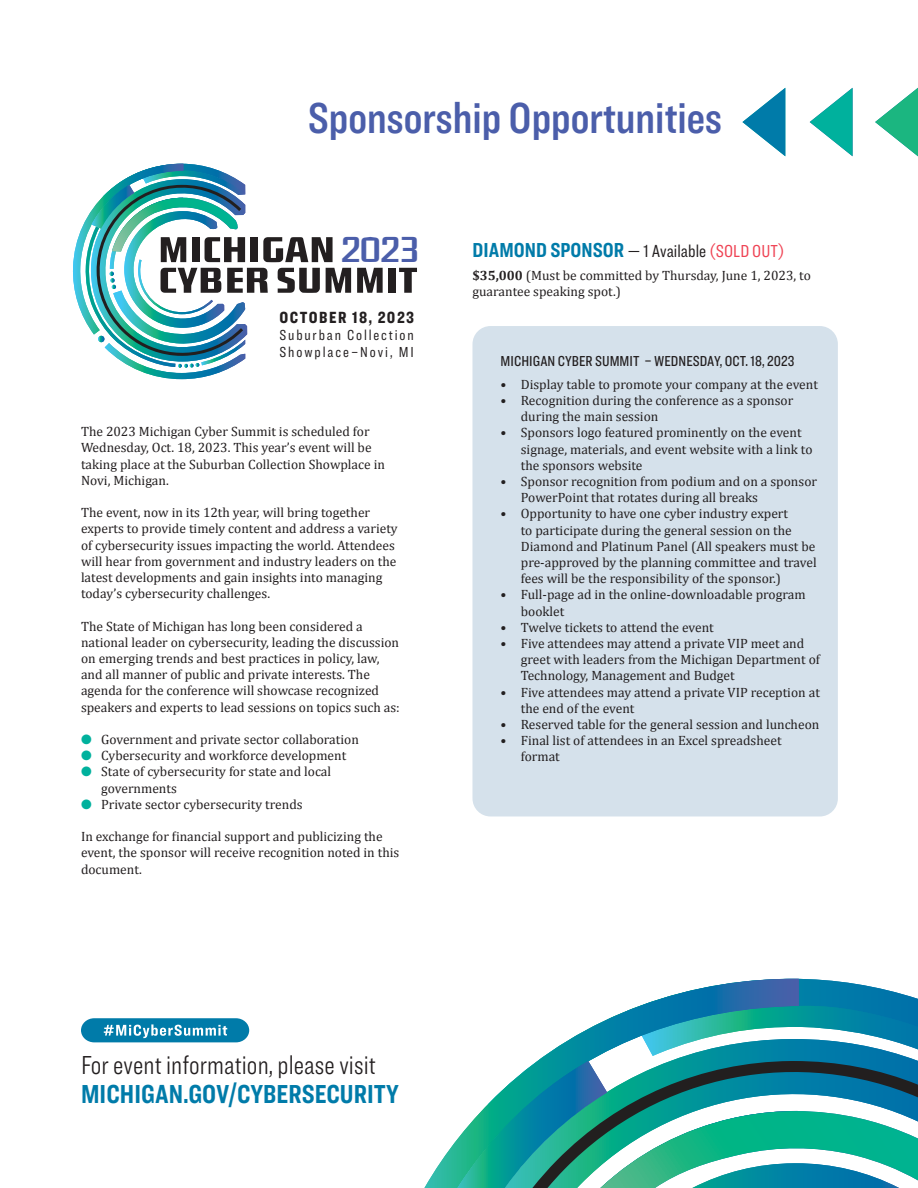
<style>
.page{position:relative;width:918px;height:1188px;background:#fff}
.page>*{position:absolute;margin:0;border:0;box-sizing:border-box;transform-origin:0 0}
.t1{font:600 45px "Ringside Compressed";color:#4b5eaa}
.t2{font:39.15px "District TF";color:#4b5eaa}
.t3{font:300 27px "Ringside Compressed";letter-spacing:.005em;color:#231f20}
.t4{font:700 27px "Ringside Compressed";letter-spacing:.005em;color:#007ba9}
.t5{font:700 21px "Ringside Compressed";letter-spacing:.005em;color:#007ba9}
.t6{font:900 16.8px "Ringside Compressed";letter-spacing:.09em;color:#231f20}
.t7{font:500 15px "Ringside Compressed";letter-spacing:.005em;color:#231f20}
.t8{font:15px/17.1px "Ringside Compressed";letter-spacing:.125em;color:#231f20}
.t9{font:13.5px/16.2px "Cambria";color:#231f20}
.s1{color:#00b19d}
.s2{font-weight:400;font-size:18px;color:#231f20}
.s3{font-weight:400;font-size:18px;color:#ef4354}
.s4{font-weight:700}
</style>
<div class="page">
<svg style="left:799px;top:979px;width:119px;height:27px"></svg>
<svg style="left:424px;top:979px;width:375px;height:209px"></svg>
<svg style="left:457px;top:1006px;width:461px;height:182px"></svg>
<svg style="left:81px;top:1018px;width:168px;height:24px;background:#2e92b8"></svg>
<div style="left:472px;top:326px;width:366px;height:490px;background:#d5e1eb;border-radius:18px"></div>
<svg style="left:875px;top:88px;width:43px;height:68px"></svg>
<svg style="left:810px;top:88px;width:43px;height:68px"></svg>
<svg style="left:742px;top:88px;width:43px;height:68px"></svg>
<svg style="left:357px;top:268px;width:26px;height:25px"></svg>
<div style="left:389px;top:268px;width:7px;height:25px;background:#231f20"></div>
<svg style="left:399px;top:268px;width:18px;height:25px"></svg>
<svg style="left:73px;top:164px;width:278px;height:215px"></svg>
<h1 class="t1" style="left:308px;top:87px;width:416px">Sponsorship Opportunities</h1>
<h2 class="t2" style="left:340px;top:226px;width:81px">2023</h2>
<p class="t6" style="left:279px;top:306px;width:136px">OCTOBER 18, 2023</p>
<p class="t8" style="left:279px;top:327px;width:136px">Suburban Collection<br>Showplace–Novi, MI</p>
<p class="t9" style="left:81px;top:423px;width:306px">The 2023 Michigan Cyber Summit is scheduled for Wednesday, Oct. 18, 2023. This year’s event will be taking place at the Suburban Collection Showplace in Novi, Michigan.</p>
<p class="t9" style="left:81px;top:504px;width:318px">The event, now in its 12th year, will bring together experts to provide timely content and address a variety of cybersecurity issues impacting the world. Attendees will hear from government and industry leaders on the latest developments and gain insights into managing today’s cybersecurity challenges.</p>
<p class="t9" style="left:81px;top:618px;width:320px">The State of Michigan has long been considered a national leader on cybersecurity, leading the discussion on emerging trends and best practices in policy, law, and all manner of public and private interests. The agenda for the conference will showcase recognized speakers and experts to lead sessions on topics such as:</p>
<p class="t9" style="left:81px;top:731px;width:279px"><span class="s1">●</span> Government and private sector collaboration</p>
<p class="t9" style="left:81px;top:747px;width:267px"><span class="s1">●</span> Cybersecurity and workforce development</p>
<p class="t9" style="left:101px;top:764px;width:231px;text-indent:-20px"><span class="s1">●</span> State of cybersecurity for state and local governments</p>
<p class="t9" style="left:81px;top:796px;width:223px"><span class="s1">●</span> Private sector cybersecurity trends</p>
<p class="t9" style="left:81px;top:828px;width:320px">In exchange for financial support and publicizing the event, the sponsor will receive recognition noted in this document.</p>
<h3 class="t5" style="left:472px;top:235px;width:314px">DIAMOND SPONSOR <span class="s2">— 1 Available</span> <span class="s3">(SOLD OUT)</span></h3>
<p class="t9" style="left:472px;top:267px;width:340px"><span class="s4">$35,000</span> (Must be committed by Thursday, June 1, 2023, to guarantee speaking spot.)</p>
<p class="t7" style="left:501px;top:351px;width:295px">MICHIGAN CYBER SUMMIT – WEDNESDAY, OCT. 18, 2023</p>
<p class="t9" style="left:501px;top:376px;width:319px">• Display table to promote your company at the event</p>
<p class="t9" style="left:521px;top:392px;width:274px;text-indent:-20px">• Recognition during the conference as a sponsor during the main session</p>
<p class="t9" style="left:521px;top:425px;width:293px;text-indent:-20px">• Sponsors logo featured prominently on the event signage, materials, and event website with a link to the sponsors website</p>
<p class="t9" style="left:521px;top:473px;width:298px;text-indent:-20px">• Sponsor recognition from podium and on a sponsor<br>PowerPoint that rotates during all breaks</p>
<p class="t9" style="left:521px;top:506px;width:297px;text-indent:-20px">• Opportunity to have one cyber industry expert<br>to participate during the general session on the Diamond and Platinum Panel (All speakers must be pre-approved by the planning committee and travel fees will be the responsibility of the sponsor.)</p>
<p class="t9" style="left:521px;top:587px;width:286px;text-indent:-20px">• Full-page ad in the online-downloadable program booklet</p>
<p class="t9" style="left:501px;top:619px;width:215px">• Twelve tickets to attend the event</p>
<p class="t9" style="left:521px;top:635px;width:301px;text-indent:-20px">• Five attendees may attend a private VIP meet and greet with leaders from the Michigan Department of<br>Technology, Management and Budget</p>
<p class="t9" style="left:521px;top:684px;width:301px;text-indent:-20px">• Five attendees may attend a private VIP reception at the end of the event</p>
<p class="t9" style="left:501px;top:716px;width:320px">• Reserved table for the general session and luncheon</p>
<p class="t9" style="left:521px;top:733px;width:262px;text-indent:-20px">• Final list of attendees in an Excel spreadsheet format</p>
<h3 class="t3" style="left:81px;top:1047px;width:296px">For event information, please visit</h3>
<h3 class="t4" style="left:81px;top:1075px;width:319px">MICHIGAN.GOV/CYBERSECURITY</h3>
</div>
